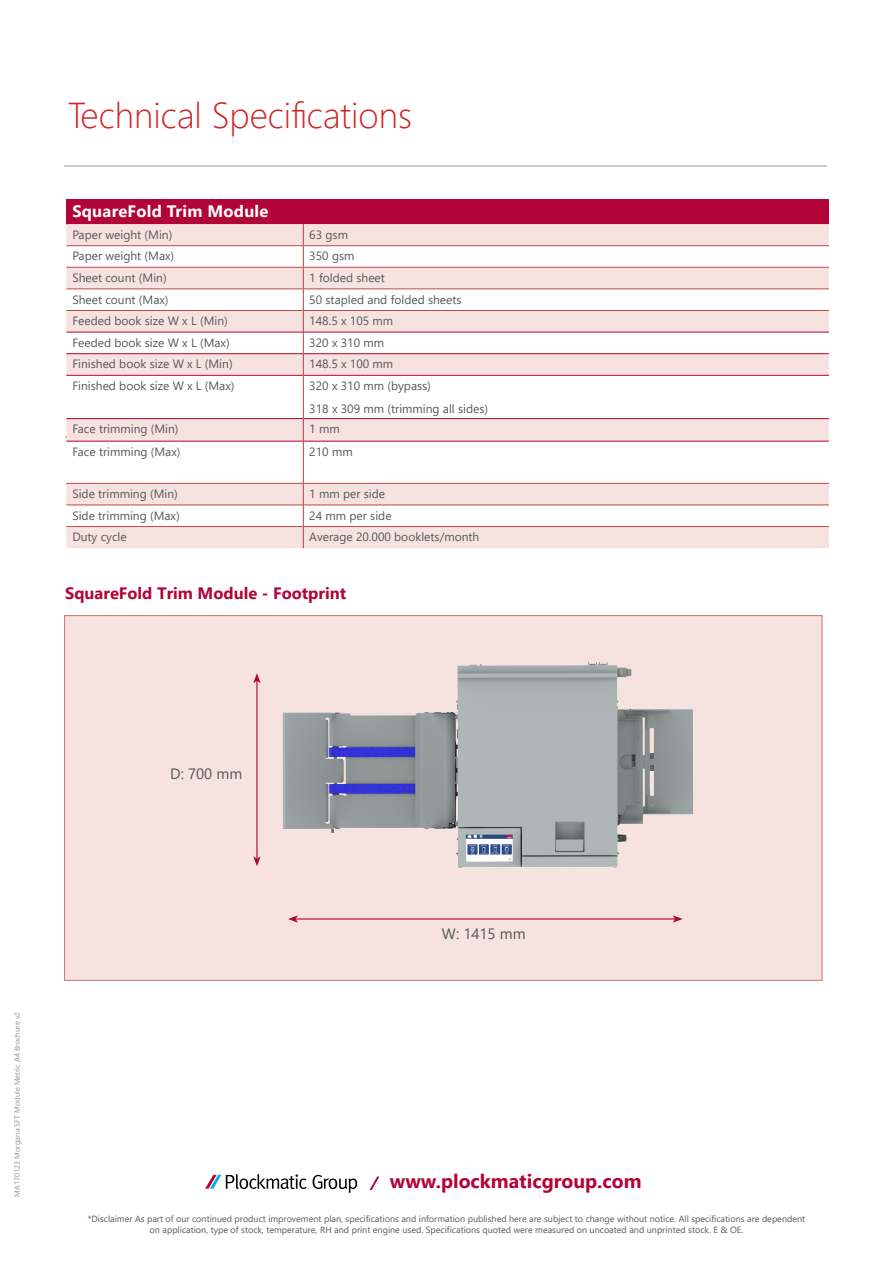
<style>
.page{position:relative;width:893px;height:1263px;background:#fff}
.page>*{position:absolute;margin:0;border:0;box-sizing:border-box;transform-origin:0 0}
.t1{font:300 36px "Segoe UI";color:#d1232a}
.t2{font:700 19.5px "Segoe UI";color:#b30437}
.t3{font:700 16.5px "Segoe UI";color:#b30437}
.t4{font:700 16.5px "Segoe UI";letter-spacing:.015em;color:#fff}
.t5{font:15px "Segoe UI";color:#57585a}
.Headings{font:12px "Segoe UI";color:#57585a}
.t6{font:9px "Segoe UI";color:#57585a}
.t7{font:7.5px "Segoe UI";color:#939598}
</style>
<div class="page">
<hr style="left:64px;top:166px;width:763px;height:1px;background:#939598">
<div style="left:66px;top:199px;width:763px;height:25px;background:#b30437"></div>
<svg style="left:66px;top:224px;width:763px;height:324px"></svg>
<hr style="left:66px;top:353px;width:237px;height:1px;background:#b30437">
<hr style="left:304px;top:353px;width:525px;height:1px;background:#b30437">
<hr style="left:66px;top:375px;width:237px;height:1px;background:#b30437">
<hr style="left:304px;top:375px;width:525px;height:1px;background:#b30437">
<hr style="left:66px;top:418px;width:237px;height:1px;background:#b30437">
<hr style="left:304px;top:418px;width:525px;height:1px;background:#b30437">
<hr style="left:66px;top:441px;width:237px;height:1px;background:#b30437">
<hr style="left:304px;top:441px;width:525px;height:1px;background:#b30437">
<hr style="left:66px;top:483px;width:237px;height:1px;background:#c04651">
<hr style="left:304px;top:483px;width:525px;height:1px;background:#c04651">
<hr style="left:66px;top:505px;width:237px;height:1px;background:#c04651">
<hr style="left:304px;top:505px;width:525px;height:1px;background:#c04651">
<hr style="left:66px;top:526px;width:237px;height:1px;background:#c04651">
<hr style="left:304px;top:526px;width:525px;height:1px;background:#c04651">
<svg style="left:303px;top:224px;width:1px;height:151px"></svg>
<hr style="left:303px;top:375px;width:1px;height:44px;background:#bc3a4b">
<svg style="left:303px;top:419px;width:1px;height:22px"></svg>
<hr style="left:303px;top:441px;width:1px;height:42px;background:#bc3a4b">
<svg style="left:303px;top:483px;width:1px;height:65px"></svg>
<hr style="left:66px;top:245px;width:237px;height:1px;background:#c04651">
<hr style="left:303px;top:245px;width:526px;height:1px;background:#c04651">
<hr style="left:66px;top:267px;width:237px;height:1px;background:#c04651">
<hr style="left:303px;top:267px;width:526px;height:1px;background:#c04651">
<hr style="left:66px;top:288px;width:237px;height:1px;background:#c04651">
<hr style="left:303px;top:288px;width:526px;height:1px;background:#c04651">
<hr style="left:66px;top:310px;width:237px;height:1px;background:#c04651">
<hr style="left:303px;top:310px;width:526px;height:1px;background:#c04651">
<hr style="left:66px;top:332px;width:237px;height:1px;background:#b30437">
<hr style="left:303px;top:332px;width:526px;height:1px;background:#b30437">
<div style="left:64px;top:615px;width:759px;height:366px;background:#f6e2df;border:1px solid #d37f7e"></div>
<hr style="left:296px;top:918px;width:379px;height:1px;background:#b30437">
<svg style="left:288px;top:915px;width:10px;height:8px"></svg>
<svg style="left:673px;top:915px;width:10px;height:8px"></svg>
<hr style="left:256px;top:681px;width:1px;height:178px;background:#b30437">
<svg style="left:253px;top:856px;width:8px;height:10px"></svg>
<svg style="left:253px;top:673px;width:8px;height:10px"></svg>
<img style="left:282px;top:662px;width:412px;height:206px">
<svg style="left:313px;top:1175px;width:44px;height:18px"></svg>
<svg style="left:205px;top:1174px;width:102px;height:15px"></svg>
<svg style="left:369px;top:1176px;width:10px;height:15px"></svg>
<p class="t1" style="left:68px;top:82px;width:346px">Technical Specifications</p>
<p class="t4" style="left:72px;top:196px;width:198px">SquareFold Trim Module</p>
<p class="Headings" style="left:72px;top:223px;width:102px">Paper weight (Min)</p>
<p class="Headings" style="left:309px;top:223px;width:40px">63 gsm</p>
<p class="Headings" style="left:72px;top:245px;width:103px">Paper weight (Max)</p>
<p class="Headings" style="left:309px;top:245px;width:47px">350 gsm</p>
<p class="Headings" style="left:72px;top:266px;width:96px">Sheet count (Min)</p>
<p class="Headings" style="left:309px;top:266px;width:77px">1 folded sheet</p>
<p class="Headings" style="left:72px;top:288px;width:98px">Sheet count (Max)</p>
<p class="Headings" style="left:309px;top:288px;width:154px">50 stapled and folded sheets</p>
<p class="Headings" style="left:72px;top:310px;width:157px">Feeded book size W x L (Min)</p>
<p class="Headings" style="left:309px;top:310px;width:85px">148.5 x 105 mm</p>
<p class="Headings" style="left:72px;top:331px;width:159px">Feeded book size W x L (Max)</p>
<p class="Headings" style="left:309px;top:331px;width:76px">320 x 310 mm</p>
<p class="Headings" style="left:72px;top:353px;width:162px">Finished book size W x L (Min)</p>
<p class="Headings" style="left:309px;top:353px;width:85px">148.5 x 100 mm</p>
<p class="Headings" style="left:72px;top:374px;width:164px">Finished book size W x L (Max)</p>
<p class="Headings" style="left:309px;top:374px;width:123px">320 x 310 mm (bypass)</p>
<p class="Headings" style="left:309px;top:397px;width:180px">318 x 309 mm (trimming all sides)</p>
<p class="Headings" style="left:72px;top:418px;width:108px">Face trimming (Min)</p>
<p class="Headings" style="left:309px;top:418px;width:32px">1 mm</p>
<p class="Headings" style="left:72px;top:440px;width:110px">Face trimming (Max)</p>
<p class="Headings" style="left:309px;top:440px;width:45px">210 mm</p>
<p class="Headings" style="left:72px;top:482px;width:107px">Side trimming (Min)</p>
<p class="Headings" style="left:309px;top:482px;width:77px">1 mm per side</p>
<p class="Headings" style="left:72px;top:504px;width:109px">Side trimming (Max)</p>
<p class="Headings" style="left:309px;top:504px;width:84px">24 mm per side</p>
<p class="Headings" style="left:72px;top:526px;width:56px">Duty cycle</p>
<p class="Headings" style="left:309px;top:526px;width:172px">Average 20.000 booklets/month</p>
<p class="t3" style="left:65px;top:577px;width:283px">SquareFold Trim Module - Footprint</p>
<p class="t7" style="left:10px;top:1196px;width:186px;rotate:-90deg">MA170123 Morgana SFT Module Metric A4 Brochure v2</p>
<p class="t5" style="left:170px;top:760px;width:74px">D: 700 mm</p>
<p class="t5" style="left:442px;top:919px;width:85px">W: 1415 mm</p>
<p class="t2" style="left:390px;top:1162px;width:253px">www.plockmaticgroup.com</p>
<p class="t6" style="left:88px;top:1210px;width:719px">*Disclaimer As part of our continued product improvement plan, specifications and information published here are subject to change without notice. All specifications are dependent</p>
<p class="t6" style="left:150px;top:1221px;width:595px">on application, type of stock, temperature, RH and print engine used. Specifications quoted were measured on uncoated and unprinted stock. E &amp; OE.</p>
</div>
